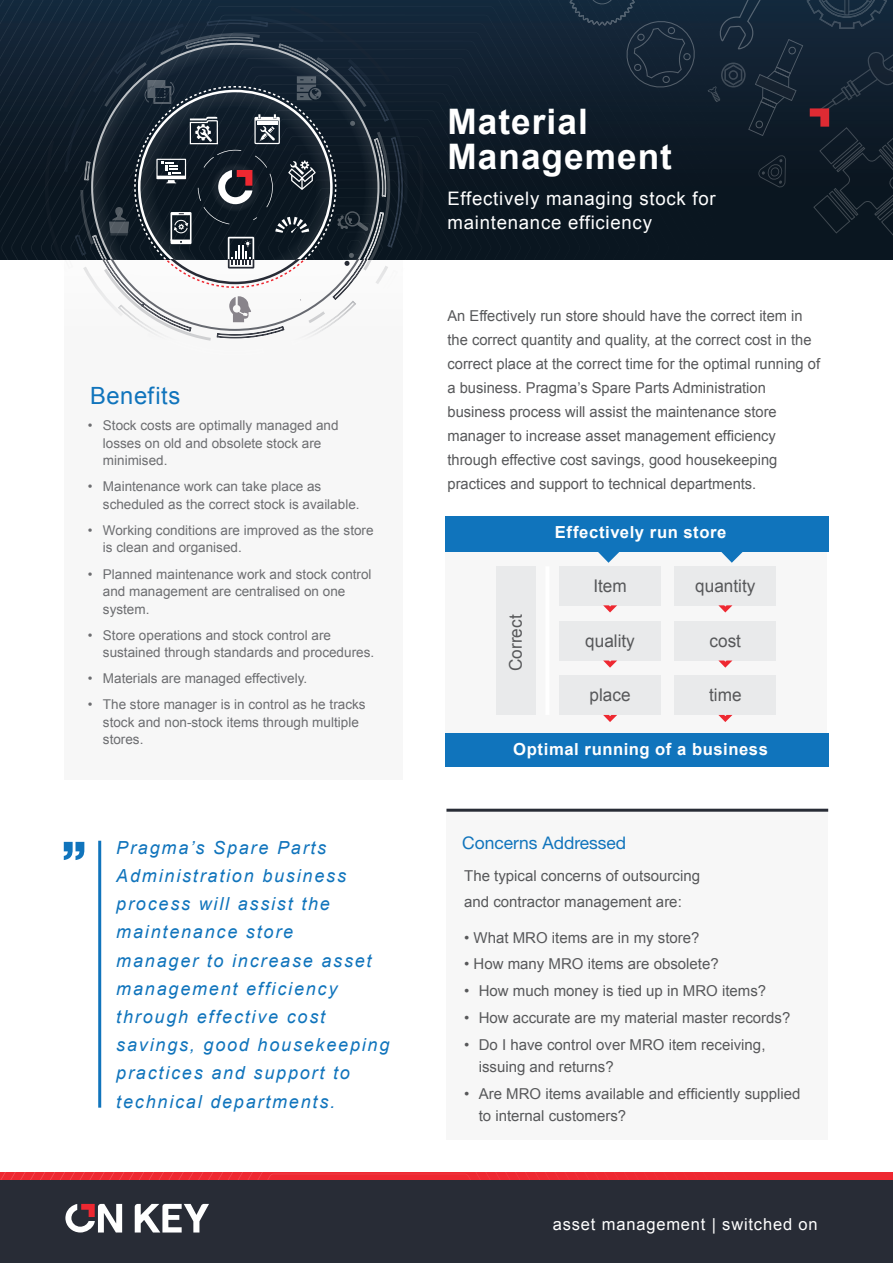
<style>
.page{position:relative;width:893px;height:1263px;background:#fff}
.page>*{position:absolute;margin:0;border:0;box-sizing:border-box;transform-origin:0 0}
.t1{font:700 35.1px/35.1px "Arial";letter-spacing:.03em;color:#fff}
.t2{font:23.7px "Arial";letter-spacing:.025em;color:#1074bc}
.t3{font:18.6px/24px "Arial";letter-spacing:.04em;color:#fff}
.t4{font:italic 18px/28.2px "Arial";letter-spacing:.1em;color:#1074bc}
.text{font:17.55px "Arial";color:#57585a}
.t5{font:17.4px "Helvetica Neue LT Std";color:#1074bc}
.Main_sub_header{font:700 16.65px "Arial";letter-spacing:.035em;color:#fff}
.t6{font:16.5px "Arial";letter-spacing:.05em;color:#fff}
.text-2{font:15px/24px "Arial";color:#57585a}
.Bulletss_10{font:15px/22.5px "Arial";color:#57585a}
.t7{font:13.5px/17.5px "Arial";color:#6c6d70}
</style>
<div class="page">
<div style="left:64px;top:203px;width:339px;height:577px;background:#f7f7f7"></div>
<svg style="left:1px;top:0;width:707px;height:260px;background:#0e1c2a"></svg>
<svg style="left:11px;top:0;width:687px;height:260px;background:#0e1b28"></svg>
<svg style="left:21px;top:0;width:668px;height:260px;background:#0e1b27"></svg>
<svg style="left:31px;top:0;width:648px;height:260px;background:#0d1a26"></svg>
<svg style="left:71px;top:0;width:568px;height:260px;background:#102333"></svg>
<svg style="left:426px;top:6px;width:203px;height:254px;background:#0f1f2e"></svg>
<svg style="left:426px;top:15px;width:194px;height:245px;background:#0e1e2c"></svg>
<svg style="left:426px;top:23px;width:184px;height:237px;background:#0f1e2c"></svg>
<svg style="left:426px;top:32px;width:174px;height:228px;background:#0f1d2b"></svg>
<svg style="left:426px;top:41px;width:164px;height:219px;background:#0f1d2a"></svg>
<svg style="left:426px;top:49px;width:154px;height:211px;background:#0f1d2a"></svg>
<svg style="left:426px;top:58px;width:144px;height:202px;background:#0f1c2a"></svg>
<svg style="left:426px;top:67px;width:134px;height:193px;background:#0e1c29"></svg>
<svg style="left:426px;top:75px;width:125px;height:185px;background:#0d1a26"></svg>
<svg style="left:501px;top:84px;width:40px;height:176px;background:#0c1925"></svg>
<svg style="left:501px;top:93px;width:30px;height:167px;background:#0c1924"></svg>
<svg style="left:501px;top:101px;width:20px;height:159px;background:#0c1823"></svg>
<svg style="left:501px;top:110px;width:10px;height:150px"></svg>
<svg style="left:568px;top:0;width:130px;height:91px;background:#162738"></svg>
<svg style="left:708px;top:0;width:185px;height:236px;background:#13202d"></svg>
<svg style="left:43px;top:6px;width:383px;height:70px;background:#142739"></svg>
<svg style="left:80px;top:33px;width:310px;height:43px;background:#19293b"></svg>
<svg style="left:84px;top:37px;width:302px;height:39px;background:#202f3f"></svg>
<svg style="left:43px;top:76px;width:458px;height:265px"></svg>
<svg style="left:0;top:1172px;width:893px;height:8px;background:#ee2932"></svg>
<div style="left:0;top:1180px;width:893px;height:83px;background:#282c36"></div>
<svg style="left:135px;top:1204px;width:74px;height:28px"></svg>
<svg style="left:65px;top:1204px;width:57px;height:28px"></svg>
<div style="left:446px;top:809px;width:382px;height:331px;background:#f7f7f7"></div>
<hr style="left:446px;top:809px;width:382px;height:3px;background:#282c36">
<div style="left:446px;top:529px;width:381px;height:238px;background:#f7f7f7"></div>
<div style="left:446px;top:516px;width:383px;height:35px;background:#1074bc"></div>
<div style="left:446px;top:733px;width:383px;height:34px;background:#1074bc"></div>
<svg style="left:593px;top:551px;width:31px;height:12px"></svg>
<svg style="left:717px;top:551px;width:31px;height:12px"></svg>
<div style="left:559px;top:566px;width:102px;height:39px;background:#e9eaeb"></div>
<div style="left:497px;top:566px;width:39px;height:149px;background:#e9eaeb"></div>
<div style="left:559px;top:621px;width:102px;height:39px;background:#e9eaeb"></div>
<div style="left:559px;top:676px;width:102px;height:39px;background:#e9eaeb"></div>
<div style="left:675px;top:566px;width:101px;height:39px;background:#e9eaeb"></div>
<div style="left:675px;top:621px;width:101px;height:39px;background:#e9eaeb"></div>
<div style="left:675px;top:676px;width:101px;height:39px;background:#e9eaeb"></div>
<hr style="left:545px;top:566px;width:4px;height:149px;background:#fff">
<svg style="left:718px;top:605px;width:14px;height:7px"></svg>
<svg style="left:718px;top:660px;width:14px;height:8px"></svg>
<svg style="left:718px;top:715px;width:14px;height:7px"></svg>
<svg style="left:603px;top:605px;width:14px;height:7px"></svg>
<svg style="left:603px;top:660px;width:14px;height:8px"></svg>
<svg style="left:603px;top:715px;width:14px;height:7px"></svg>
<svg style="left:64px;top:842px;width:20px;height:18px"></svg>
<hr style="left:98px;top:841px;width:3px;height:267px;background:#1074bc">
<p class="t2" style="left:90px;top:379px;width:92px">Benefits</p>
<p class="t7" style="left:103px;top:416px;width:237px;text-indent:-15px">• Stock costs are optimally managed and losses on old and obsolete stock are minimised.</p>
<p class="t7" style="left:103px;top:478px;width:258px;text-indent:-15px">• Maintenance work can take place as scheduled as the correct stock is available.</p>
<p class="t7" style="left:103px;top:521px;width:272px;text-indent:-15px">• Working conditions are improved as the store is clean and organised.</p>
<p class="t7" style="left:103px;top:565px;width:270px;text-indent:-15px">• Planned maintenance work and stock control and management are centralised on one system.</p>
<p class="t7" style="left:103px;top:626px;width:273px;text-indent:-15px">• Store operations and stock control are sustained through standards and procedures.</p>
<p class="t7" style="left:88px;top:670px;width:221px">• Materials are managed effectively.</p>
<p class="t7" style="left:103px;top:696px;width:264px;text-indent:-15px">• The store manager is in control as he tracks stock and non-stock items through multiple stores.</p>
<p class="t4" style="left:116px;top:834px;width:275px">Pragma’s Spare Parts<br>Administration business process will assist the maintenance store<br>manager to increase asset management efficiency through effective cost savings, good housekeeping practices and support to technical departments.</p>
<p class="t1" style="left:447px;top:104px;width:226px">Material<br>Management</p>
<p class="t3" style="left:447px;top:187px;width:270px">Effectively managing stock for maintenance efficiency</p>
<p class="text-2" style="left:447px;top:303px;width:374px">An Effectively run store should have the correct item in the correct quantity and quality, at the correct cost in the correct place at the correct time for the optimal running of a business. Pragma’s Spare Parts Administration</p>
<p class="text-2" style="left:447px;top:399px;width:331px;text-align:justify">business process will assist the maintenance store manager to increase asset management efficiency through effective cost savings, good housekeeping practices and support to technical departments.</p>
<p class="text" style="left:503px;top:671px;width:58px;rotate:-90deg">Correct</p>
<p class="Main_sub_header" style="left:555px;top:521px;width:173px">Effectively run store</p>
<p class="text" style="left:593px;top:574px;width:35px">Item</p>
<p class="text" style="left:585px;top:629px;width:51px">quality</p>
<p class="text" style="left:590px;top:683px;width:42px">place</p>
<p class="text" style="left:695px;top:574px;width:62px">quantity</p>
<p class="text" style="left:710px;top:629px;width:33px">cost</p>
<p class="text" style="left:709px;top:683px;width:34px">time</p>
<p class="Main_sub_header" style="left:513px;top:737px;width:256px">Optimal running of a business</p>
<p class="t5" style="left:462px;top:832px;width:166px">Concerns Addressed</p>
<p class="Bulletss_10" style="left:464px;top:864px;width:237px">The typical concerns of outsourcing</p>
<p class="Bulletss_10" style="left:464px;top:891px;width:219px">and contractor management are:</p>
<p class="Bulletss_10" style="left:464px;top:926px;width:237px">• What MRO items are in my store?</p>
<p class="Bulletss_10" style="left:464px;top:953px;width:256px">• How many MRO items are obsolete?</p>
<p class="Bulletss_10" style="left:464px;top:979px;width:304px">• How much money is tied up in MRO items?</p>
<p class="Bulletss_10" style="left:464px;top:1006px;width:328px">• How accurate are my material master records?</p>
<p class="Bulletss_10" style="left:479px;top:1033px;width:288px;text-indent:-15px">• Do I have control over MRO item receiving, issuing and returns?</p>
<p class="Bulletss_10" style="left:479px;top:1082px;width:323px;text-indent:-15px">• Are MRO items available and efficiently supplied to internal customers?</p>
<p class="t6" style="left:553px;top:1213px;width:266px">asset management | switched on</p>
</div>
